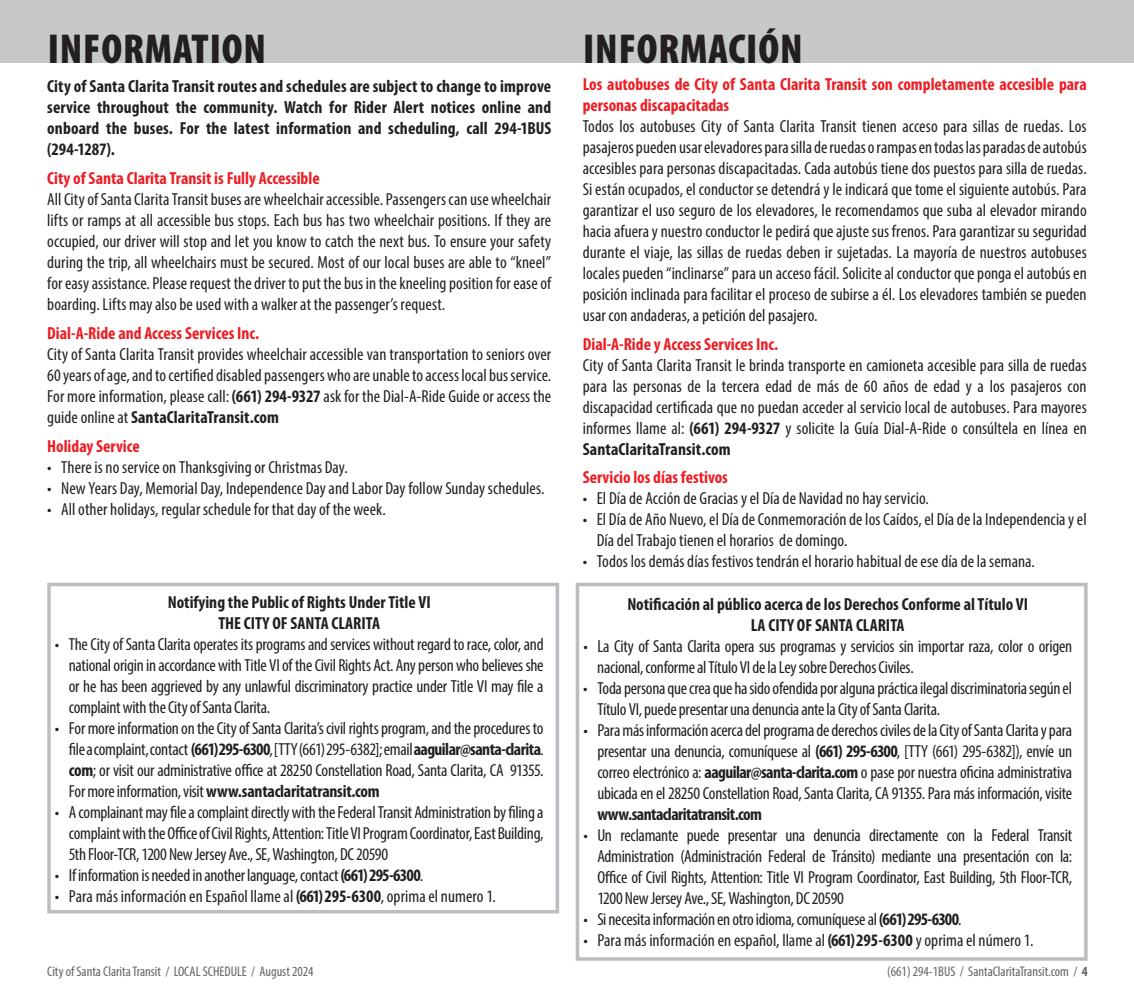
<style>
.page{position:relative;width:1134px;height:1008px;background:#fff}
.page>*{position:absolute;margin:0;border:0;box-sizing:border-box;transform-origin:0 0}
.t1{font:900 condensed 42px "Myriad Pro";letter-spacing:.02em;color:#231f20}
.t2{font:condensed 17.5px/21px "Myriad Pro";color:#231f20;text-align:justify}
.t3{font:700 condensed 17.5px/21px "Myriad Pro";color:#231f20;text-align:center}
.t4{font:700 condensed 17.5px/21px "Myriad Pro";color:#ee1d23}
.t5{font:700 condensed 17.5px "Myriad Pro";letter-spacing:-.035em;color:#231f20}
.t6{font:condensed 14px "Myriad Pro";color:#636366}
.s1{font-weight:700}
</style>
<div class="page">
<div style="left:0;top:0;width:1134px;height:63px;background:#c7c8ca"></div>
<div style="left:47px;top:583px;width:512px;height:331px;border:4px solid #bcbdc0"></div>
<div style="left:576px;top:583px;width:512px;height:378px;border:4px solid #bcbdc0"></div>
<h1 class="t1" style="left:48px;top:26px;width:220px">INFORMATION</h1>
<h1 class="t1" style="left:583px;top:26px;width:221px">INFORMACIÓN</h1>
<p class="t3" style="left:47px;top:76px;width:506px;text-align:justify">City of Santa Clarita Transit routes and schedules are subject to change to improve service throughout the community. Watch for Rider Alert notices online and onboard the buses. For the latest information and scheduling, call 294-1BUS (294-1287).</p>
<p class="t4" style="left:47px;top:168px;width:274px">City of Santa Clarita Transit is Fully Accessible</p>
<p class="t2" style="left:47px;top:188px;width:506px">All City of Santa Clarita Transit buses are wheelchair accessible. Passengers can use wheelchair lifts or ramps at all accessible bus stops. Each bus has two wheelchair positions. If they are occupied, our driver will stop and let you know to catch the next bus. To ensure your safety during the trip, all wheelchairs must be secured. Most of our local buses are able to “kneel” for easy assistance. Please request the driver to put the bus in the kneeling position for ease of boarding. Lifts may also be used with a walker at the passenger’s request.</p>
<p class="t4" style="left:47px;top:323px;width:214px">Dial-A-Ride and Access Services Inc.</p>
<p class="t2" style="left:47px;top:343px;width:506px">City of Santa Clarita Transit provides wheelchair accessible van transportation to seniors over 60 years of age, and to certified disabled passengers who are unable to access local bus service.<br>For more information, please call: <span class="s1">(661) 294-9327</span> ask for the Dial-A-Ride Guide or access the guide online at <span class="s1">SantaClaritaTransit.com</span></p>
<p class="t4" style="left:47px;top:435px;width:94px">Holiday Service</p>
<p class="t2" style="left:47px;top:456px;width:302px">• There is no service on Thanksgiving or Christmas Day.</p>
<p class="t2" style="left:47px;top:477px;width:499px">• New Years Day, Memorial Day, Independence Day and Labor Day follow Sunday schedules.</p>
<p class="t2" style="left:47px;top:498px;width:340px">• All other holidays, regular schedule for that day of the week.</p>
<p class="t3" style="left:168px;top:592px;width:265px">Notifying the Public of Rights Under Title VI<br>THE CITY OF SANTA CLARITA</p>
<p class="t2" style="left:69px;top:633px;width:476px;text-indent:-14px">• The City of Santa Clarita operates its programs and services without regard to race, color, and national origin in accordance with Title VI of the Civil Rights Act. Any person who believes she or he has been aggrieved by any unlawful discriminatory practice under Title VI may file a complaint with the City of Santa Clarita.</p>
<p class="t2" style="left:69px;top:717px;width:476px;text-indent:-14px">• For more information on the City of Santa Clarita’s civil rights program, and the procedures to file a complaint, contact <span class="s1">(661) 295-6300</span>, [TTY (661) 295-6382]; email <span class="s1">aaguilar@santa-clarita</span>. <span class="s1">com</span>; or visit our administrative office at 28250 Constellation Road, Santa Clarita, CA 91355.<br>For more information, visit <span class="s1">www.santaclaritatransit.com</span></p>
<p class="t2" style="left:69px;top:801px;width:476px;text-indent:-14px">• A complainant may file a complaint directly with the Federal Transit Administration by filing a complaint with the Office of Civil Rights, Attention: Title VI Program Coordinator, East Building, 5th Floor-TCR, 1200 New Jersey Ave., SE, Washington, DC 20590</p>
<p class="t2" style="left:55px;top:864px;width:370px">• If information is needed in another language, contact <span class="s1">(661) 295-6300</span>.</p>
<p class="t2" style="left:55px;top:885px;width:443px">• Para más información en Español llame al <span class="s1">(661) 295-6300</span>, oprima el numero 1.</p>
<p class="t4" style="left:583px;top:74px;width:506px">Los autobuses de City of Santa Clarita Transit son completamente accesible para personas discapacitadas</p>
<p class="t2" style="left:583px;top:115px;width:506px">Todos los autobuses City of Santa Clarita Transit tienen acceso para sillas de ruedas. Los pasajeros pueden usar elevadores para silla de ruedas o rampas en todas las paradas de autobús accesibles para personas discapacitadas. Cada autobús tiene dos puestos para silla de ruedas.<br>Si están ocupados, el conductor se detendrá y le indicará que tome el siguiente autobús. Para garantizar el uso seguro de los elevadores, le recomendamos que suba al elevador mirando hacia afuera y nuestro conductor le pedirá que ajuste sus frenos. Para garantizar su seguridad durante el viaje, las sillas de ruedas deben ir sujetadas. La mayoría de nuestros autobuses locales pueden “inclinarse” para un acceso fácil. Solicite al conductor que ponga el autobús en posición inclinada para facilitar el proceso de subirse a él. Los elevadores también se pueden usar con andaderas, a petición del pasajero.</p>
<p class="t4" style="left:583px;top:333px;width:197px">Dial-A-Ride y Access Services Inc.</p>
<p class="t2" style="left:583px;top:354px;width:506px">City of Santa Clarita Transit le brinda transporte en camioneta accesible para silla de ruedas para las personas de la tercera edad de más de 60 años de edad y a los pasajeros con discapacidad certificada que no puedan acceder al servicio local de autobuses. Para mayores informes llame al: <span class="s1">(661) 294-9327</span> y solicite la Guía Dial-A-Ride o consúltela en línea en <span class="s1">SantaClaritaTransit.com</span></p>
<p class="t4" style="left:583px;top:467px;width:147px">Servicio los días festivos</p>
<p class="t2" style="left:583px;top:488px;width:348px">• El Día de Acción de Gracias y el Día de Navidad no hay servicio.</p>
<p class="t2" style="left:597px;top:509px;width:492px;text-indent:-14px">• El Día de Año Nuevo, el Día de Conmemoración de los Caídos, el Día de la Independencia y el<br>Día del Trabajo tienen el horarios de domingo.</p>
<p class="t2" style="left:583px;top:551px;width:454px">• Todos los demás días festivos tendrán el horario habitual de ese día de la semana.</p>
<p class="t3" style="left:627px;top:594px;width:402px">Notificación al público acerca de los Derechos Conforme al Título VI<br>LA CITY OF SANTA CLARITA</p>
<p class="t2" style="left:597px;top:636px;width:476px;text-indent:-14px">• La City of Santa Clarita opera sus programas y servicios sin importar raza, color o origen nacional, conforme al Título VI de la Ley sobre Derechos Civiles.</p>
<p class="t2" style="left:597px;top:678px;width:476px;text-indent:-14px">• Toda persona que crea que ha sido ofendida por alguna práctica ilegal discriminatoria según el<br>Título VI, puede presentar una denuncia ante la City of Santa Clarita.</p>
<p class="t2" style="left:597px;top:720px;width:476px;text-indent:-14px">• Para más información acerca del programa de derechos civiles de la City of Santa Clarita y para presentar una denuncia, comuníquese al <span class="s1">(661) 295-6300</span>, [TTY (661) 295-6382]), envíe un correo electrónico a: <span class="s1">aaguilar@santa-clarita.com</span> o pase por nuestra oficina administrativa ubicada en el 28250 Constellation Road, Santa Clarita, CA 91355. Para más información, visite</p>
<p class="t5" style="left:597px;top:805px;width:166px">www.santaclaritatransit.com</p>
<p class="t2" style="left:597px;top:825px;width:476px;text-indent:-14px">• Un reclamante puede presentar una denuncia directamente con la Federal Transit Administration (Administración Federal de Tránsito) mediante una presentación con la:<br>Office of Civil Rights, Attention: Title VI Program Coordinator, East Building, 5th Floor-TCR, 1200 New Jersey Ave., SE, Washington, DC 20590</p>
<p class="t2" style="left:583px;top:909px;width:380px">• Si necesita información en otro idioma, comuníquese al <span class="s1">(661) 295-6300</span>.</p>
<p class="t2" style="left:583px;top:930px;width:452px">• Para más información en español, llame al <span class="s1">(661) 295-6300</span> y oprima el número 1.</p>
<p class="t6" style="left:47px;top:963px;width:268px">City of Santa Clarita Transit / LOCAL SCHEDULE / August 2024</p>
<p class="t6" style="left:887px;top:963px;width:202px">(661) 294-1BUS / SantaClaritaTransit.com / <span class="s1">4</span></p>
</div>
